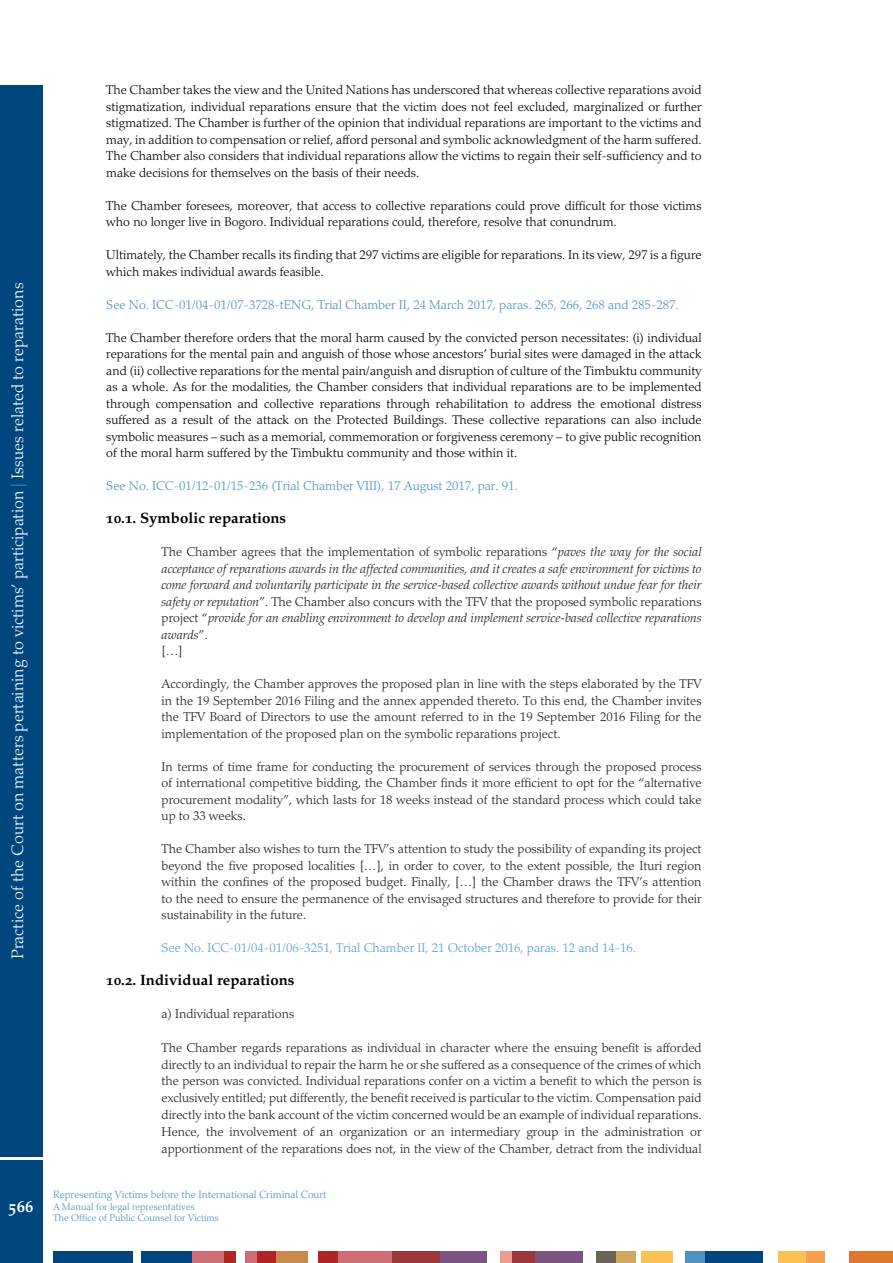
<style>
.page{position:relative;width:893px;height:1263px;background:#fff}
.page>*{position:absolute;margin:0;border:0;box-sizing:border-box;transform-origin:0 0}
.t1{font:300 16.5px "Palatino";color:#fff}
.t2{font:16.5px "Palatino Bold Os F";color:#fff}
.t3{font:15px "Palatino Bold Os F";color:#000}
.t4{font:300 12.75px/16.5px "Palatino";color:#000;text-align:justify}
.t5{font:300 12.75px/16.5px "Palatino";color:#231f20;text-align:justify}
.t6{font:italic 300 12.75px/16.5px "Palatino";color:#231f20}
.t7{font:300 12.75px "Palatino";color:#4e92c1}
.t8{font:300 12.75px "Palatino";color:#56a0d5}
.t9{font:300 10.5px "Palatino";color:#4e92c1}
.t10{font:300 9.75px/11.7px "Palatino";color:#4e92c1}
.s1{color:#4e92c1}
.s2{font-style:normal}
</style>
<div class="page">
<div style="left:850px;top:1251px;width:43px;height:12px;background:#dd772e"></div>
<div style="left:805px;top:1251px;width:20px;height:12px;background:#f6a04d"></div>
<div style="left:778px;top:1251px;width:27px;height:12px;background:#f9c252"></div>
<div style="left:704px;top:1251px;width:59px;height:12px;background:#00467e"></div>
<div style="left:685px;top:1251px;width:19px;height:12px;background:#4e92c1"></div>
<div style="left:641px;top:1251px;width:32px;height:12px;background:#f9c252"></div>
<div style="left:616px;top:1251px;width:19px;height:12px;background:#d3a75f"></div>
<div style="left:596px;top:1251px;width:20px;height:12px;background:#696358"></div>
<div style="left:512px;top:1251px;width:23px;height:12px;background:#9e363a"></div>
<div style="left:500px;top:1251px;width:12px;height:12px;background:#e89e8e"></div>
<div style="left:535px;top:1251px;width:47px;height:12px;background:#7d5382"></div>
<div style="left:439px;top:1251px;width:47px;height:12px;background:#7d5382"></div>
<div style="left:392px;top:1251px;width:47px;height:12px;background:#9e363a"></div>
<div style="left:337px;top:1251px;width:55px;height:12px;background:#cd6e77"></div>
<div style="left:318px;top:1251px;width:19px;height:12px;background:#b02625"></div>
<div style="left:257px;top:1251px;width:20px;height:12px;background:#b02625"></div>
<div style="left:245px;top:1251px;width:12px;height:12px;background:#cd6e77"></div>
<div style="left:277px;top:1251px;width:31px;height:12px;background:#ca884c"></div>
<div style="left:224px;top:1251px;width:11px;height:12px;background:#b02625"></div>
<div style="left:192px;top:1251px;width:32px;height:12px;background:#cd6e77"></div>
<div style="left:141px;top:1251px;width:51px;height:12px;background:#00467e"></div>
<div style="left:53px;top:1251px;width:79px;height:12px;background:#00467e"></div>
<div style="left:0;top:1160px;width:43px;height:103px;background:#00467e"></div>
<div style="left:0;top:85px;width:43px;height:1072px;background:#00467e"></div>
<p class="t1" style="left:8px;top:959px;width:678px;rotate:-90deg">Practice of the Court on matters pertaining to victims’ participation <span class="s1">|</span> Issues related to reparations</p>
<p class="t2" style="left:9px;top:1197px;width:26px">566</p>
<p class="t4" style="left:106px;top:82px;width:597px">The Chamber takes the view and the United Nations has underscored that whereas collective reparations avoid stigmatization, individual reparations ensure that the victim does not feel excluded, marginalized or further stigmatized. The Chamber is further of the opinion that individual reparations are important to the victims and may, in addition to compensation or relief, afford personal and symbolic acknowledgment of the harm suffered.<br>The Chamber also considers that individual reparations allow the victims to regain their self-sufficiency and to make decisions for themselves on the basis of their needs.</p>
<p class="t4" style="left:106px;top:197px;width:597px">The Chamber foresees, moreover, that access to collective reparations could prove difficult for those victims who no longer live in Bogoro. Individual reparations could, therefore, resolve that conundrum.</p>
<p class="t4" style="left:106px;top:247px;width:597px">Ultimately, the Chamber recalls its finding that 297 victims are eligible for reparations. In its view, 297 is a figure which makes individual awards feasible.</p>
<p class="t7" style="left:106px;top:297px;width:574px">See No. ICC-01/04-01/07-3728-tENG, Trial Chamber II, 24 March 2017, paras. 265, 266, 268 and 285-287.</p>
<p class="t4" style="left:106px;top:329px;width:597px">The Chamber therefore orders that the moral harm caused by the convicted person necessitates: (i) individual reparations for the mental pain and anguish of those whose ancestors’ burial sites were damaged in the attack and (ii) collective reparations for the mental pain/anguish and disruption of culture of the Timbuktu community as a whole. As for the modalities, the Chamber considers that individual reparations are to be implemented through compensation and collective reparations through rehabilitation to address the emotional distress suffered as a result of the attack on the Protected Buildings. These collective reparations can also include symbolic measures – such as a memorial, commemoration or forgiveness ceremony – to give public recognition of the moral harm suffered by the Timbuktu community and those within it.</p>
<p class="t7" style="left:106px;top:479px;width:413px">See No. ICC-01/12-01/15-236 (Trial Chamber VIII), 17 August 2017, par. 91.</p>
<p class="t3" style="left:106px;top:509px;width:181px">10.1. Symbolic reparations</p>
<p class="t6" style="left:162px;top:544px;width:542px"><span class="s2">The Chamber agrees that the implementation of symbolic reparations “</span>paves the way for the social acceptance of reparations awards in the affected communities, and it creates a safe environment for victims to come forward and voluntarily participate in the service-based collective awards without undue fear for their safety or reputation<span class="s2">”. The Chamber also concurs with the TFV that the proposed symbolic reparations project “</span>provide for an enabling environment to develop and implement service-based collective reparations awards<span class="s2">”.<br>[…]</span></p>
<p class="t5" style="left:162px;top:676px;width:542px">Accordingly, the Chamber approves the proposed plan in line with the steps elaborated by the TFV in the 19 September 2016 Filing and the annex appended thereto. To this end, the Chamber invites the TFV Board of Directors to use the amount referred to in the 19 September 2016 Filing for the implementation of the proposed plan on the symbolic reparations project.</p>
<p class="t5" style="left:162px;top:758px;width:542px">In terms of time frame for conducting the procurement of services through the proposed process of international competitive bidding, the Chamber finds it more efficient to opt for the “alternative procurement modality”, which lasts for 18 weeks instead of the standard process which could take up to 33 weeks.</p>
<p class="t5" style="left:162px;top:841px;width:542px">The Chamber also wishes to turn the TFV’s attention to study the possibility of expanding its project beyond the five proposed localities […], in order to cover, to the extent possible, the Ituri region within the confines of the proposed budget. Finally, […] the Chamber draws the TFV’s attention to the need to ensure the permanence of the envisaged structures and therefore to provide for their sustainability in the future.</p>
<p class="t8" style="left:162px;top:941px;width:476px">See No. ICC-01/04-01/06-3251, Trial Chamber II, 21 October 2016, paras. 12 and 14-16.</p>
<p class="t3" style="left:106px;top:971px;width:190px">10.2. Individual reparations</p>
<p class="t5" style="left:162px;top:1006px;width:134px">a) Individual reparations</p>
<p class="t5" style="left:162px;top:1039px;width:542px">The Chamber regards reparations as individual in character where the ensuing benefit is afforded directly to an individual to repair the harm he or she suffered as a consequence of the crimes of which the person was convicted. Individual reparations confer on a victim a benefit to which the person is exclusively entitled; put differently, the benefit received is particular to the victim. Compensation paid directly into the bank account of the victim concerned would be an example of individual reparations.<br>Hence, the involvement of an organization or an intermediary group in the administration or apportionment of the reparations does not, in the view of the Chamber, detract from the individual</p>
<p class="t9" style="left:53px;top:1188px;width:275px">Representing Victims before the International Criminal Court</p>
<p class="t10" style="left:53px;top:1200px;width:167px">A Manual for legal representatives<br>The Office of Public Counsel for Victims</p>
</div>
